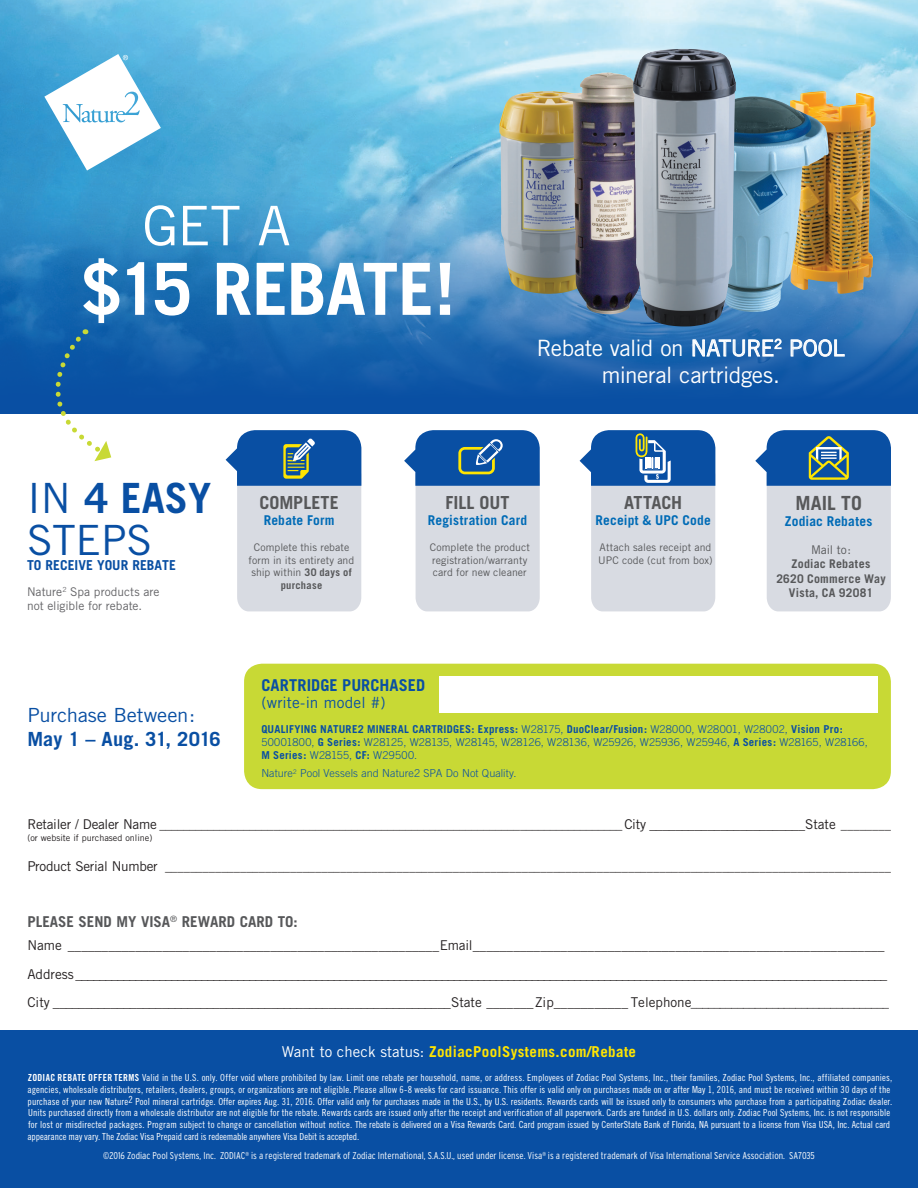
<style>
.page{position:relative;width:918px;height:1188px;background:#fff}
.page>*{position:absolute;margin:0;border:0;box-sizing:border-box;transform-origin:0 0}
.t1{font:700 72px "Trade Gothic";letter-spacing:-.015em;color:#fff}
.t2{font:54.6px "Trade Gothic";color:#fff}
.t3{font:41.7px/42px "Trade Gothic";color:#094fa3}
.t4{font:22.5px "Trade Gothic";letter-spacing:-.015em;color:#fff}
.t5{font:19.5px/23.4px "Trade Gothic";letter-spacing:-.01em;color:#094fa3;scale:1.04 1}
.t6{font:700 19.5px "Trade Gothic";letter-spacing:.01em;color:#57585a}
.t7{font:700 18px "Trade Gothic";color:#57585a}
.t8{font:700 16.35px "Trade Gothic";letter-spacing:.005em;color:#094fa3}
.t9{font:15.45px "Trade Gothic";letter-spacing:.005em;color:#094fa3}
.t10{font:700 15px "Trade Gothic";letter-spacing:.025em;color:#ffe501}
.t11{font:700 15px "Trade Gothic";color:#57585a}
.t12{font:700 13.65px "Trade Gothic";color:#094fa3}
.t13{font:13.5px "Trade Gothic";color:#231f20}
.t14{font:13.5px "Trade Gothic";letter-spacing:-.02em;color:#231f20}
.t15{font:700 13.5px "Trade Gothic";letter-spacing:.015em;color:#006bb6}
.t16{font:12.45px "Trade Gothic";color:#231f20}
.t17{font:700 12px/14.4px "Trade Gothic";letter-spacing:.02em;color:#57585a;text-align:center}
.t18{font:12px/14.4px "Trade Gothic";color:#636366}
.t19{font:300 10.95px/13px "Trade Gothic";letter-spacing:.015em;color:#094fa3}
.t20{font:10.5px/12.6px "Trade Gothic";letter-spacing:.005em;color:#57585a}
.t21{font:300 condensed 9.9px "Interstate";color:#fff}
.legal{font:9.75px/11.7px "Trade Gothic Cond Eighteen";letter-spacing:.005em;color:#fff}
.t22{font:9px "Trade Gothic";color:#231f20}
.s1{font-weight:700}
.s2{font-weight:400}
.s3{font-size:13.5px}
.s4{font-size:12.45px}
.s5{font-weight:400;color:#fff}
.s6{font-family:"Trade Gothic Bold Cond Twenty"}
</style>
<div class="page">
<div style="left:0;top:1030px;width:918px;height:158px;background:#094fa3"></div>
<div style="left:244px;top:664px;width:647px;height:125px;background:#c8d935;border-radius:18px"></div>
<svg style="left:404px;top:430px;width:136px;height:181px;background:#a5b9d1"></svg>
<svg style="left:225px;top:430px;width:136px;height:181px;background:#a6bad1"></svg>
<svg style="left:755px;top:430px;width:136px;height:181px;background:#a8bbd0"></svg>
<svg style="left:579px;top:430px;width:136px;height:181px;background:#a8bcd4"></svg>
<svg style="left:0;top:0;width:918px;height:414px;background:#4f99cc"></svg>
<img style="left:499px;top:91px;width:63px;height:203px">
<img style="left:789px;top:91px;width:87px;height:203px">
<img style="left:736px;top:96px;width:93px;height:216px">
<img style="left:562px;top:72px;width:71px;height:244px">
<img style="left:633px;top:49px;width:103px;height:277px">
<svg style="left:44px;top:54px;width:117px;height:117px"></svg>
<svg style="left:32px;top:329px;width:79px;height:132px"></svg>
<svg style="left:692px;top:338px;width:90px;height:19px;background:#6394c6"></svg>
<svg style="left:790px;top:339px;width:55px;height:18px"></svg>
<div style="left:439px;top:676px;width:438px;height:37px;background:#fff"></div>
<p class="t2" style="left:142px;top:193px;width:150px">GET A</p>
<p class="t1" style="left:82px;top:245px;width:375px">$15 REBATE!</p>
<p class="t4" style="left:537px;top:335px;width:310px">Rebate valid on NATURE<sup>2</sup> POOL</p>
<p class="t4" style="left:602px;top:362px;width:180px">mineral cartridges.</p>
<p class="t3" style="left:27px;top:476px;width:186px">IN <span class="s1">4 EASY<br></span>STEPS</p>
<p class="t12" style="left:27px;top:556px;width:150px">TO RECEIVE YOUR REBATE</p>
<p class="t18" style="left:27px;top:584px;width:134px">Nature<sup>2</sup> Spa products are not eligible for rebate.</p>
<p class="t7" style="left:260px;top:491px;width:81px">COMPLETE</p>
<p class="t15" style="left:264px;top:512px;width:72px">Rebate Form</p>
<p class="t20" style="left:249px;top:541px;width:107px;text-align:center">Complete this rebate form in its entirety and ship within <span class="s1">30 days of purchase</span></p>
<p class="t7" style="left:446px;top:491px;width:65px">FILL OUT</p>
<p class="t15" style="left:428px;top:512px;width:101px">Registration Card</p>
<p class="t20" style="left:430px;top:541px;width:102px">Complete the product registration/warranty card for new cleaner</p>
<p class="t7" style="left:624px;top:491px;width:59px">ATTACH</p>
<p class="t15" style="left:596px;top:512px;width:117px">Receipt &amp; UPC Code</p>
<p class="t20" style="left:598px;top:541px;width:116px">Attach sales receipt and<br>UPC code (cut from box)</p>
<p class="t6" style="left:796px;top:491px;width:68px">MAIL TO</p>
<p class="t15" style="left:785px;top:513px;width:89px">Zodiac Rebates</p>
<p class="t17" style="left:792px;top:542px;width:80px"><span class="s2">Mail to:<br></span>Zodiac Rebates</p>
<p class="t17" style="left:776px;top:571px;width:111px">2620 Commerce Way<br>Vista, CA 92081</p>
<p class="t5" style="left:27px;top:703px;width:188px">Purchase Between:<br><span class="s1">May 1 – Aug. 31, 2016</span></p>
<p class="t8" style="left:261px;top:675px;width:165px">CARTRIDGE PURCHASED</p>
<p class="t9" style="left:261px;top:693px;width:126px">(write-in model #)</p>
<p class="t19" style="left:261px;top:722px;width:608px"><span class="s1">QUALIFYING NATURE2 MINERAL CARTRIDGES: Express:</span> W28175, <span class="s1">DuoClear/Fusion:</span> W28000, W28001, W28002, <span class="s1">Vision Pro:<br></span>50001800, <span class="s1">G Series:</span> W28125, W28135, W28145, W28126, W28136, W25926, W25936, W25946, <span class="s1">A Series:</span> W28165, W28166,<br><span class="s1">M Series:</span> W28155, <span class="s1">CF:</span> W29500.</p>
<p class="t19" style="left:261px;top:767px;width:257px">Nature<sup>2</sup> Pool Vessels and Nature2 SPA Do Not Quality.</p>
<p class="t16" style="left:27px;top:817px;width:865px"><span class="s3">Retailer / Dealer Name</span> _____________________________________________________________________________ <span class="s3">City ________________________State</span> ________</p>
<p class="t22" style="left:27px;top:833px;width:127px">(or website if purchased online)</p>
<p class="t16" style="left:27px;top:859px;width:865px"><span class="s3">Product Serial Number</span> ____________________________________________________________________________________________________________________</p>
<p class="t11" style="left:27px;top:913px;width:272px">PLEASE SEND MY VISA<sup>®</sup> REWARD CARD TO:</p>
<p class="t14" style="left:27px;top:937px;width:859px">Name _______________________________________________________Email_____________________________________________________________</p>
<p class="t13" style="left:27px;top:966px;width:861px">Address _______________________________________________________________________________________________________________________________________</p>
<p class="t13" style="left:27px;top:994px;width:863px">City ______________________________________________________________State _______Zip___________ Telephone<span class="s4">__________________________________</span></p>
<p class="t10" style="left:282px;top:1042px;width:356px"><span class="s5">Want to check status:</span> ZodiacPoolSystems.com/Rebate</p>
<p class="legal" style="left:28px;top:1072px;width:866px"><span class="s6">ZODIAC REBATE OFFER TERMS</span> Valid in the U.S. only. Offer void where prohibited by law. Limit one rebate per household, name, or address. Employees of Zodiac Pool Systems, Inc., their families, Zodiac Pool Systems, Inc., affiliated companies, agencies, wholesale distributors, retailers, dealers, groups, or organizations are not eligible. Please allow 6-8 weeks for card issuance. This offer is valid only on purchases made on or after May 1, 2016, and must be received within 30 days of the purchase of your new Nature2 Pool mineral cartridge. Offer expires Aug. 31, 2016. Offer valid only for purchases made in the U.S., by U.S. residents. Rewards cards will be issued only to consumers who purchase from a participating Zodiac dealer.<br>Units purchased directly from a wholesale distributor are not eligible for the rebate. Rewards cards are issued only after the receipt and verification of all paperwork. Cards are funded in U.S. dollars only. Zodiac Pool Systems, Inc. is not responsible for lost or misdirected packages. Program subject to change or cancellation without notice. The rebate is delivered on a Visa Rewards Card. Card program issued by CenterState Bank of Florida, NA pursuant to a license from Visa USA, Inc. Actual card appearance may vary. The Zodiac Visa Prepaid card is redeemable anywhere Visa Debit is accepted.</p>
<p class="t21" style="left:103px;top:1150px;width:713px">©2016 Zodiac Pool Systems, Inc. ZODIAC<sup>®</sup> is a registered trademark of Zodiac International, S.A.S.U., used under license. Visa<sup>®</sup> is a registered trademark of Visa International Service Association. SA7035</p>
</div>
